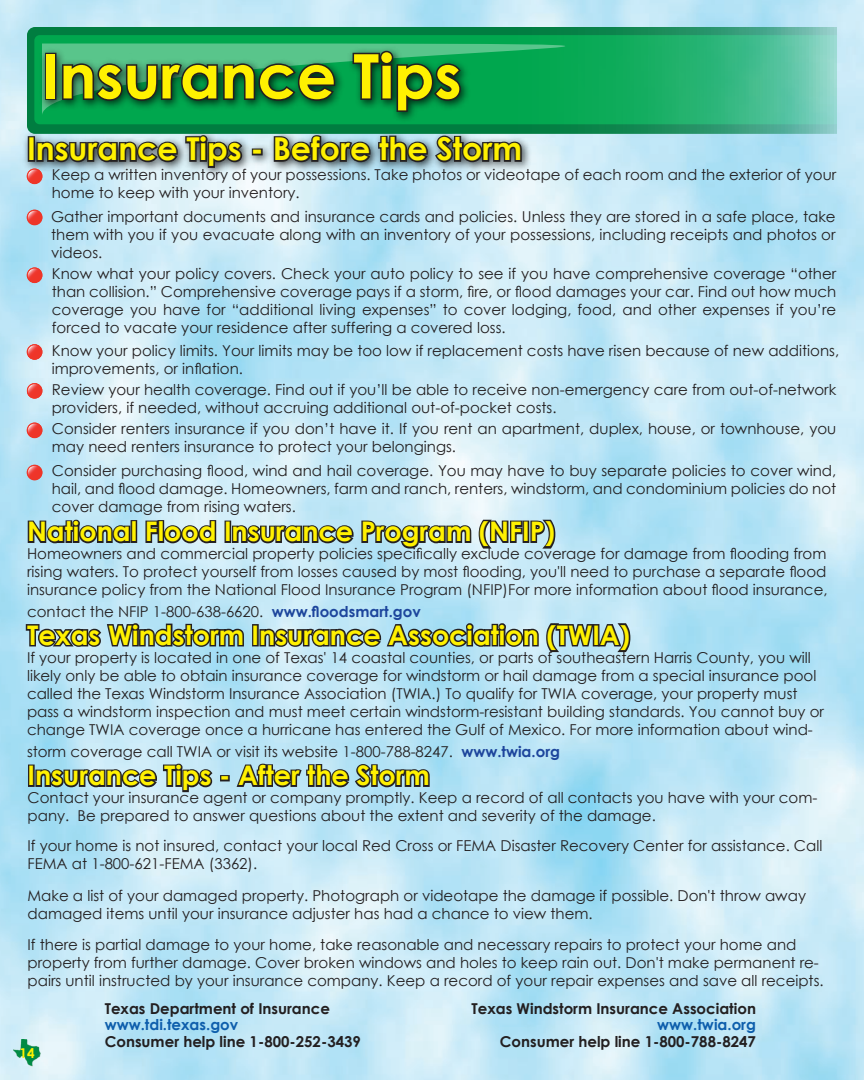
<style>
.page{position:relative;width:864px;height:1080px;background:#fff}
.page>*{position:absolute;margin:0;border:0;box-sizing:border-box;transform-origin:0 0}
.t1{font:700 61.5px "Century Gothic";color:#fff101}
.t2{font:700 31.5px "Century Gothic";color:#fff101}
.t3{font:700 27px "Century Gothic";color:#fff101}
.t4{font:15px/18px "Century Gothic";color:#231f20}
.t5{font:700 15px "Century Gothic";color:#231f20}
.t6{font:700 15px "Century Gothic";color:#0e5eac}
.t7{font:700 13.5px "Century Gothic";color:#fff101}
.s1{font-weight:700;color:#1d459c}
</style>
<div class="page">
<img style="left:0;top:0;width:864px;height:1080px">
<img style="left:14px;top:1040px;width:26px;height:26px">
<div style="left:22px;top:130px;width:510px;height:48px;background:#000;opacity:.75"></div>
<div style="left:28px;top:136px;width:7px;height:26px;border:3px solid #231f20"></div>
<svg style="left:35px;top:134px;width:209px;height:35px;background:#707a7f"></svg>
<div style="left:252px;top:149px;width:11px;height:6px;border:3px solid #231f20"></div>
<svg style="left:272px;top:134px;width:251px;height:55px;background:#8da0a8"></svg>
<svg style="left:27px;top:27px;width:810px;height:107px;background:#128752"></svg>
<svg style="left:34px;top:35px;width:803px;height:89px;background:#16ad62"></svg>
<svg style="left:42px;top:43px;width:822px;height:72px;background:#34b87c"></svg>
<div style="left:39px;top:46px;width:432px;height:77px;background:#000;opacity:.75"></div>
<div style="left:45px;top:53px;width:11px;height:47px;border:3px solid #231f20"></div>
<svg style="left:61px;top:61px;width:276px;height:42px;background:#1a5435"></svg>
<svg style="left:351px;top:49px;width:112px;height:64px;background:#116638"></svg>
<div style="left:27px;top:169px;width:15px;height:15px;background:#ee3528;border-radius:50%"></div>
<div style="left:27px;top:169px;width:15px;height:15px;border:1px solid #ee3528;border-radius:50%"></div>
<svg style="left:27px;top:169px;width:15px;height:14px"></svg>
<div style="left:27px;top:169px;width:15px;height:14px;border:1px solid #ee3528;border-radius:50%"></div>
<div style="left:27px;top:210px;width:15px;height:15px;background:#ee3528;border-radius:50%"></div>
<svg style="left:27px;top:210px;width:15px;height:14px"></svg>
<div style="left:27px;top:210px;width:15px;height:15px;border:1px solid #ee3528;border-radius:50%"></div>
<div style="left:27px;top:268px;width:15px;height:15px;background:#ee3528;border-radius:50%"></div>
<div style="left:27px;top:268px;width:15px;height:15px;border:1px solid #ee3528;border-radius:50%"></div>
<svg style="left:27px;top:268px;width:15px;height:14px"></svg>
<div style="left:27px;top:268px;width:15px;height:14px;border:1px solid #ee3528;border-radius:50%"></div>
<div style="left:27px;top:383px;width:15px;height:15px;border:1px solid #ee3528;border-radius:50%"></div>
<svg style="left:27px;top:384px;width:15px;height:14px"></svg>
<div style="left:27px;top:384px;width:15px;height:14px;border:1px solid #ee3528;border-radius:50%"></div>
<svg style="left:27px;top:465px;width:15px;height:15px"></svg>
<div style="left:27px;top:465px;width:15px;height:15px;border:1px solid #ee3528;border-radius:50%"></div>
<div style="left:27px;top:423px;width:15px;height:15px;background:#ee3528;border-radius:50%"></div>
<div style="left:27px;top:423px;width:15px;height:15px;border:1px solid #ee3528;border-radius:50%"></div>
<svg style="left:27px;top:423px;width:15px;height:14px"></svg>
<div style="left:27px;top:423px;width:15px;height:14px;border:1px solid #ee3528;border-radius:50%"></div>
<svg style="left:27px;top:345px;width:15px;height:14px"></svg>
<div style="left:27px;top:345px;width:15px;height:14px;border:1px solid #ee3528;border-radius:50%"></div>
<svg style="left:26px;top:517px;width:106px;height:28px;background:#687b83"></svg>
<div style="left:131px;top:520px;width:6px;height:23px;border:3px solid #231f20"></div>
<svg style="left:144px;top:519px;width:74px;height:26px;background:#727c81"></svg>
<div style="left:225px;top:521px;width:6px;height:22px;border:3px solid #231f20"></div>
<svg style="left:230px;top:518px;width:327px;height:33px;background:#83949b"></svg>
<svg style="left:24px;top:621px;width:221px;height:29px;background:#6f838c"></svg>
<div style="left:252px;top:624px;width:7px;height:22px;border:3px solid #231f20"></div>
<svg style="left:258px;top:621px;width:374px;height:33px;background:#7c919b"></svg>
<div style="left:28px;top:765px;width:7px;height:22px;border:3px solid #231f20"></div>
<svg style="left:34px;top:761px;width:180px;height:33px;background:#7f949d"></svg>
<div style="left:220px;top:775px;width:10px;height:6px;border:3px solid #231f20"></div>
<svg style="left:235px;top:762px;width:196px;height:56px;background:#94b3c1"></svg>
<h1 class="t1" style="left:42px;top:37px;width:421px">Insurance Tips</h1>
<h2 class="t2" style="left:27px;top:129px;width:497px">Insurance Tips - Before the Storm</h2>
<p class="t4" style="left:52px;top:165px;width:786px">Keep a written inventory of your possessions. Take photos or videotape of each room and the exterior of your home to keep with your inventory.</p>
<p class="t4" style="left:51px;top:207px;width:786px;text-align:justify">Gather important documents and insurance cards and policies. Unless they are stored in a safe place, take them with you if you evacuate along with an inventory of your possessions, including receipts and photos or videos.</p>
<p class="t4" style="left:52px;top:264px;width:786px;text-align:justify">Know what your policy covers. Check your auto policy to see if you have comprehensive coverage “other than collision.” Comprehensive coverage pays if a storm, fire, or flood damages your car. Find out how much coverage you have for “additional living expenses” to cover lodging, food, and other expenses if you’re forced to vacate your residence after suffering a covered loss.</p>
<p class="t4" style="left:52px;top:341px;width:789px">Know your policy limits. Your limits may be too low if replacement costs have risen because of new additions, improvements, or inflation.</p>
<p class="t4" style="left:52px;top:380px;width:786px">Review your health coverage. Find out if you’ll be able to receive non-emergency care from out-of-network providers, if needed, without accruing additional out-of-pocket costs.</p>
<p class="t4" style="left:52px;top:419px;width:786px">Consider renters insurance if you don’t have it. If you rent an apartment, duplex, house, or townhouse, you may need renters insurance to protect your belongings.</p>
<p class="t4" style="left:52px;top:461px;width:786px;text-align:justify">Consider purchasing flood, wind and hail coverage. You may have to buy separate policies to cover wind, hail, and flood damage. Homeowners, farm and ranch, renters, windstorm, and condominium policies do not cover damage from rising waters.</p>
<h3 class="t3" style="left:27px;top:514px;width:530px">National Flood Insurance Program (NFIP)</h3>
<p class="t4" style="left:27px;top:545px;width:802px;text-align:justify">Homeowners and commercial property policies specifically exclude coverage for damage from flooding from rising waters. To protect yourself from losses caused by most flooding, you'll need to purchase a separate flood insurance policy from the National Flood Insurance Program (NFIP)For more information about flood insurance,</p>
<p class="t4" style="left:27px;top:602px;width:395px">contact the NFIP 1-800-638-6620. <span class="s1">www.floodsmart.gov</span></p>
<h3 class="t3" style="left:27px;top:618px;width:605px">Texas Windstorm Insurance Association (TWIA)</h3>
<p class="t4" style="left:27px;top:648px;width:799px">If your property is located in one of Texas' 14 coastal counties, or parts of southeastern Harris County, you will likely only be able to obtain insurance coverage for windstorm or hail damage from a special insurance pool called the Texas Windstorm Insurance Association (TWIA.) To qualify for TWIA coverage, your property must pass a windstorm inspection and must meet certain windstorm-resistant building standards. You cannot buy or change TWIA coverage once a hurricane has entered the Gulf of Mexico. For more information about wind-</p>
<p class="t4" style="left:27px;top:742px;width:535px">storm coverage call TWIA or visit its website 1-800-788-8247. <span class="s1">www.twia.org</span></p>
<h3 class="t3" style="left:28px;top:758px;width:404px">Insurance Tips - After the Storm</h3>
<p class="t4" style="left:28px;top:789px;width:791px">Contact your insurance agent or company promptly. Keep a record of all contacts you have with your com&shy;pany. Be prepared to answer questions about the extent and severity of the damage.</p>
<p class="t4" style="left:28px;top:837px;width:796px">If your home is not insured, contact your local Red Cross or FEMA Disaster Recovery Center for assistance. Call<br>FEMA at 1-800-621-FEMA (3362).</p>
<p class="t4" style="left:28px;top:886px;width:780px">Make a list of your damaged property. Photograph or videotape the damage if possible. Don't throw away damaged items until your insurance adjuster has had a chance to view them.</p>
<p class="t4" style="left:28px;top:936px;width:798px">If there is partial damage to your home, take reasonable and necessary repairs to protect your home and property from further damage. Cover broken windows and holes to keep rain out. Don't make permanent re&shy;pairs until instructed by your insurance company. Keep a record of your repair expenses and save all receipts.</p>
<p class="t5" style="left:105px;top:999px;width:227px">Texas Department of Insurance</p>
<p class="t5" style="left:472px;top:999px;width:286px">Texas Windstorm Insurance Association</p>
<p class="t6" style="left:105px;top:1015px;width:135px">www.tdi.texas.gov</p>
<p class="t6" style="left:657px;top:1015px;width:100px">www.twia.org</p>
<p class="t5" style="left:105px;top:1032px;width:258px">Consumer help line 1-800-252-3439</p>
<p class="t5" style="left:500px;top:1032px;width:258px">Consumer help line 1-800-788-8247</p>
<p class="t7" style="left:19px;top:1044px;width:17px">14</p>
</div>
